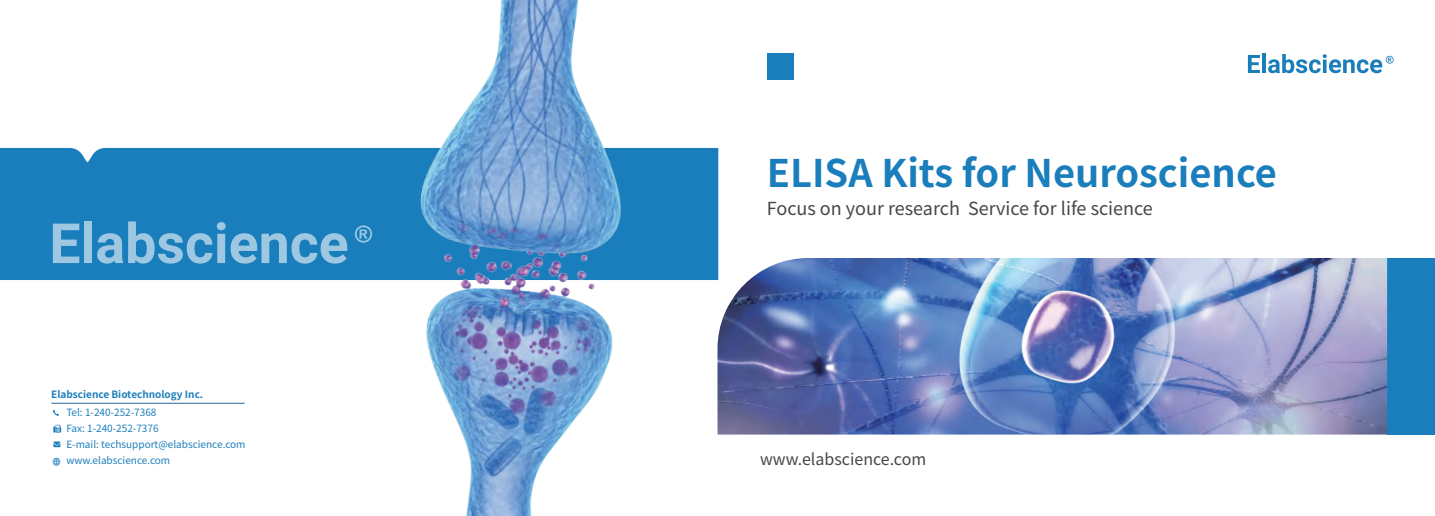
<style>
.page{position:relative;width:1435px;height:516px;background:#fff}
.page>*{position:absolute;margin:0;border:0;box-sizing:border-box;transform-origin:0 0}
.t1{font:700 38px "Source Han Sans CN";color:#1b7ebc}
.t2{font:18px "Source Han Sans CN";color:#474749}
.t3{font:16px "Source Han Sans CN";color:#474749}
.t4{font:10px/16px "Source Han Sans CN";color:#1b7ebc}
.t5{font:700 10px "Source Han Sans CN";color:#1b7ebc}
</style>
<div class="page">
<div style="left:0;top:148px;width:718px;height:132px;background:#1b7ebc"></div>
<div style="left:766px;top:53px;width:27px;height:27px;background:#1b7ebc"></div>
<div style="left:1386px;top:258px;width:48px;height:177px;background:#1b7ebc"></div>
<img style="left:717px;top:258px;width:669px;height:177px">
<svg style="left:1247px;top:55px;width:12px;height:18px"></svg>
<hr style="left:1262px;top:54px;width:3px;height:19px;background:#1b7ebc">
<svg style="left:1268px;top:54px;width:125px;height:19px"></svg>
<svg style="left:53px;top:224px;width:26px;height:39px"></svg>
<div style="left:84px;top:221px;width:8px;height:42px;background:#9ec8e2"></div>
<svg style="left:97px;top:221px;width:241px;height:43px;background:#4f9bcb"></svg>
<svg style="left:53px;top:425px;width:8px;height:8px"></svg>
<svg style="left:53px;top:410px;width:6px;height:6px"></svg>
<svg style="left:53px;top:441px;width:7px;height:6px"></svg>
<svg style="left:53px;top:458px;width:7px;height:8px"></svg>
<hr style="left:51px;top:403px;width:194px;height:1px;background:#28669b">
<img style="left:338px;top:0;width:360px;height:516px">
<p class="t5" style="left:51px;top:389px;width:153px">Elabscience Biotechnology Inc.</p>
<p class="t4" style="left:66px;top:405px;width:181px">Tel: 1-240-252-7368<br>Fax: 1-240-252-7376<br>E-mail: techsupport@elabscience.com www.elabscience.com</p>
<h1 class="t1" style="left:766px;top:151px;width:511px">ELISA Kits for Neuroscience</h1>
<h2 class="t2" style="left:766px;top:198px;width:387px">Focus on your research Service for life science</h2>
<h3 class="t3" style="left:760px;top:450px;width:168px">www.elabscience.com</h3>
</div>
